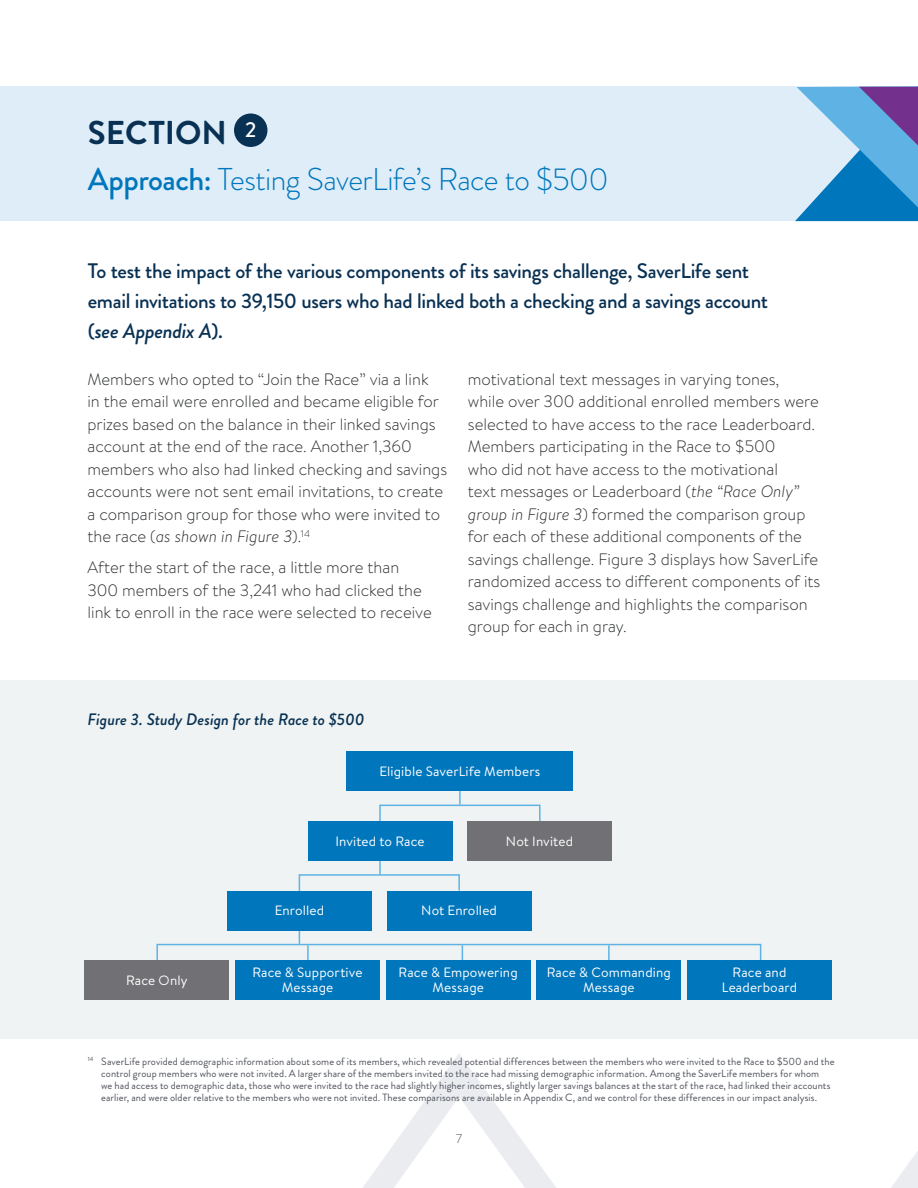
<style>
.page{position:relative;width:918px;height:1188px;background:#fff}
.page>*{position:absolute;margin:0;border:0;box-sizing:border-box;transform-origin:0 0}
.t1{font:700 33px "Brandon Grotesque";color:#093153}
.t2{font:300 31.5px "Brandon Grotesque";letter-spacing:-.02em;color:#0076bc}
.t3{font:500 21px/30px "Brandon Grotesque";letter-spacing:-.015em;color:#093153}
.t4{font:300 16.5px/22.5px "Brandon Text";color:#27292c}
.t5{font:italic 500 16.5px "Brandon Grotesque";color:#093153}
.t6{font:13.5px/15px "Brandon Text";letter-spacing:.01em;color:#fff;text-align:center}
.t7{font:300 12.75px "Brandon Text";color:#54565a}
.t8{font:10.5px/12px "Brandon Grotesque";letter-spacing:.01em;color:#4f535c}
.s1{font-weight:500}
.s2{font-style:italic}
</style>
<div class="page">
<svg style="left:303px;top:1038px;width:327px;height:150px"></svg>
<div style="left:0;top:680px;width:918px;height:358px;background:#eff3f3"></div>
<div style="left:0;top:86px;width:918px;height:135px;background:#deedf8"></div>
<svg style="left:795px;top:86px;width:123px;height:135px"></svg>
<svg style="left:891px;top:1151px;width:27px;height:37px"></svg>
<div style="left:346px;top:751px;width:227px;height:40px;background:#0076bc"></div>
<div style="left:467px;top:821px;width:145px;height:40px;background:#717074"></div>
<div style="left:156px;top:944px;width:605px;height:17px;border:2px solid #5eb3e4"></div>
<svg style="left:298px;top:791px;width:243px;height:169px"></svg>
<svg style="left:608px;top:945px;width:2px;height:15px"></svg>
<div style="left:234px;top:114px;width:33px;height:33px;background:#093153;border-radius:50%"></div>
<div style="left:85px;top:960px;width:144px;height:40px;background:#717074"></div>
<div style="left:235px;top:960px;width:145px;height:40px;background:#0076bc"></div>
<div style="left:386px;top:960px;width:144px;height:40px;background:#0076bc"></div>
<div style="left:537px;top:960px;width:144px;height:40px;background:#0076bc"></div>
<div style="left:687px;top:960px;width:145px;height:40px;background:#0076bc"></div>
<div style="left:227px;top:891px;width:144px;height:40px;background:#0076bc"></div>
<div style="left:308px;top:821px;width:144px;height:40px;background:#0076bc"></div>
<h1 class="t1" style="left:88px;top:110px;width:170px">SECTION <sup>2</sup></h1>
<h2 class="t2" style="left:88px;top:157px;width:523px"><span class="s1">Approach:</span> Testing SaverLife’s Race to $500</h2>
<p class="t3" style="left:88px;top:256px;width:682px">To test the impact of the various components of its savings challenge, SaverLife sent email invitations to 39,150 users who had linked both a checking and a savings account (<span class="s2">see Appendix A</span>).</p>
<p class="t4" style="left:87px;top:367px;width:361px">Members who opted to “Join the Race” via a link<br>in the email were enrolled and became eligible for prizes based on the balance in their linked savings account at the end of the race. Another 1,360 members who also had linked checking and savings accounts were not sent email invitations, to create a comparison group for those who were invited to the race (<span class="s2">as shown in Figure 3</span>).<sup>14</sup></p>
<p class="t4" style="left:87px;top:556px;width:346px">After the start of the race, a little more than<br>300 members of the 3,241 who had clicked the link to enroll in the race were selected to receive</p>
<p class="t4" style="left:468px;top:367px;width:354px">motivational text messages in varying tones,<br>while over 300 additional enrolled members were selected to have access to the race Leaderboard.<br>Members participating in the Race to $500<br>who did not have access to the motivational<br>text messages or Leaderboard (<span class="s2">the “Race Only” group in Figure 3</span>) formed the comparison group for each of these additional components of the savings challenge. Figure 3 displays how SaverLife randomized access to different components of its savings challenge and highlights the comparison group for each in gray.</p>
<p class="t5" style="left:88px;top:708px;width:278px">Figure 3. Study Design for the Race to $500</p>
<p class="t6" style="left:379px;top:763px;width:162px">Eligible SaverLife Members</p>
<p class="t6" style="left:335px;top:833px;width:91px">Invited to Race</p>
<p class="t6" style="left:506px;top:833px;width:69px">Not Invited</p>
<p class="t6" style="left:275px;top:903px;width:51px">Enrolled</p>
<p class="t6" style="left:421px;top:903px;width:77px">Not Enrolled</p>
<p class="t6" style="left:126px;top:972px;width:63px">Race Only</p>
<p class="t6" style="left:252px;top:965px;width:112px">Race &amp; Supportive<br>Message</p>
<p class="t6" style="left:399px;top:965px;width:121px">Race &amp; Empowering<br>Message</p>
<p class="t6" style="left:547px;top:965px;width:126px">Race &amp; Commanding<br>Message</p>
<p class="t6" style="left:722px;top:965px;width:77px">Race and<br>Leaderboard</p>
<p class="t8" style="left:101px;top:1055px;width:735px;text-indent:-13px"><sup>14</sup> SaverLife provided demographic information about some of its members, which revealed potential differences between the members who were invited to the Race to $500 and the control group members who were not invited. A larger share of the members invited to the race had missing demographic information. Among the SaverLife members for whom<br>we had access to demographic data, those who were invited to the race had slightly higher incomes, slightly larger savings balances at the start of the race, had linked their accounts earlier, and were older relative to the members who were not invited. These comparisons are available in Appendix C, and we control for these differences in our impact analysis.</p>
<p class="t7" style="left:456px;top:1130px;width:8px">7</p>
</div>
